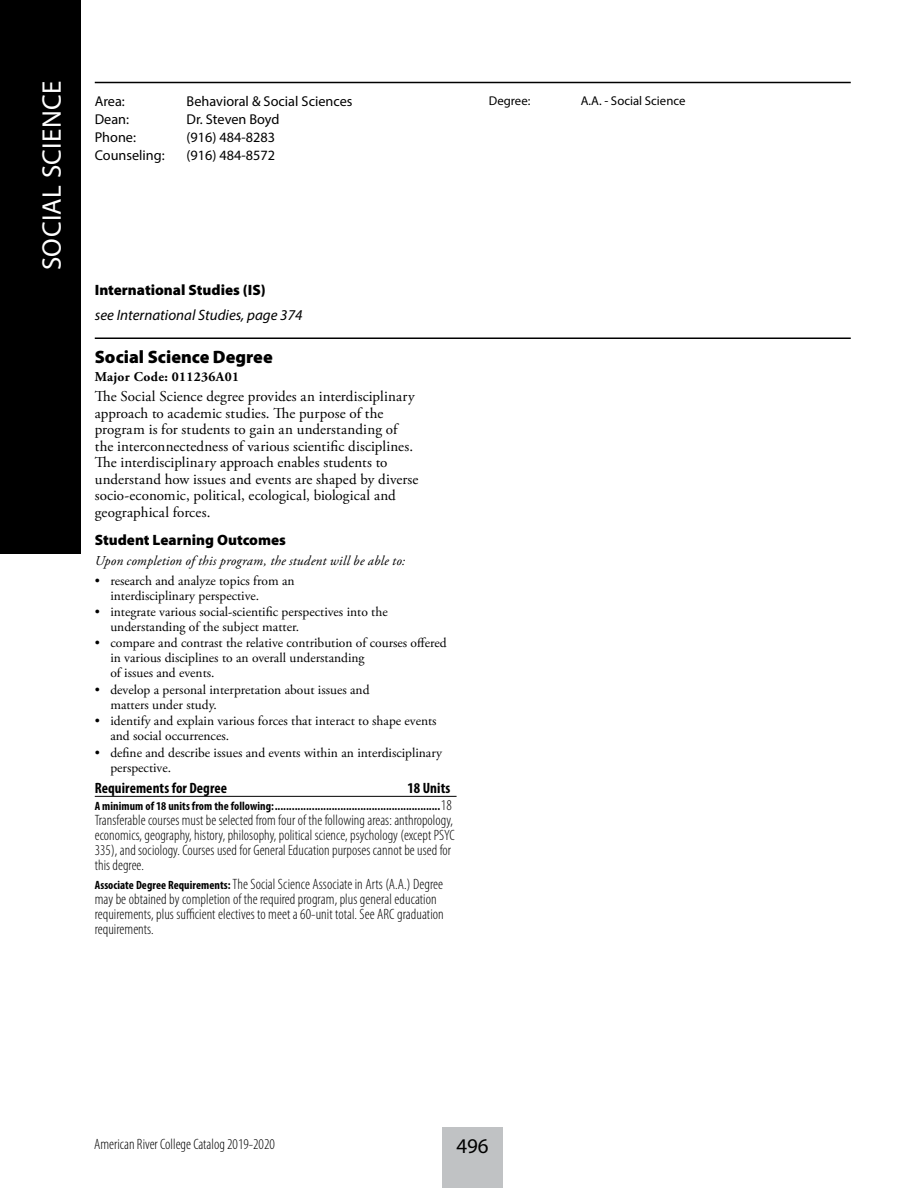
<style>
.page{position:relative;width:918px;height:1188px;background:#fff}
.page>*{position:absolute;margin:0;border:0;box-sizing:border-box;transform-origin:0 0}
.t1{font:27px "Myriad Pro";letter-spacing:.01em;color:#fff}
.t2{font:21px "Myriad Pro";color:#000}
.t3{font:900 18px "Myriad Pro";color:#000}
.t4{font:300 condensed 15px/15px "Myriad Pro";letter-spacing:.005em;color:#000}
.t5{font:15px/16.5px "Adobe Garamond Pro";letter-spacing:.005em;color:#000}
.t6{font:900 15px "Myriad Pro";color:#000}
.t7{font:italic 15px "Myriad Pro";color:#000}
.t8{font:700 condensed 15px "Myriad Pro";letter-spacing:.005em;color:#000}
.t9{font:14.25px "Myriad Pro";color:#000}
.t10{font:13.5px/15px "Adobe Garamond Pro";color:#000}
.t11{font:italic 13.5px "Adobe Garamond Pro";letter-spacing:.015em;color:#000}
.t12{font:700 13.5px "Adobe Garamond Pro";letter-spacing:.025em;color:#000}
.t13{font:12.75px "Myriad Pro";color:#000}
.t14{font:700 condensed 12px "Myriad Pro";letter-spacing:.005em;color:#000}
.s1{font-weight:300;font-size:15px}
.s2{font-weight:700;font-size:12px}
</style>
<div class="page">
<div style="left:442px;top:1127px;width:61px;height:61px;background:#c0c2c4"></div>
<div style="left:0;top:0;width:81px;height:554px;background:#000"></div>
<hr style="left:95px;top:338px;width:756px;height:1px;background:#000">
<hr style="left:95px;top:82px;width:756px;height:1px;background:#000">
<hr style="left:95px;top:796px;width:362px;height:1px;background:#000">
<h1 class="t1" style="left:35px;top:270px;width:191px;rotate:-90deg">SOCIAL SCIENCE</h1>
<p class="t9" style="left:95px;top:92px;width:32px">Area:</p>
<p class="t9" style="left:187px;top:92px;width:167px">Behavioral &amp; Social Sciences</p>
<p class="t9" style="left:95px;top:110px;width:36px">Dean:</p>
<p class="t9" style="left:187px;top:110px;width:95px">Dr. Steven Boyd</p>
<p class="t9" style="left:95px;top:128px;width:43px">Phone:</p>
<p class="t9" style="left:187px;top:128px;width:90px">(916) 484-8283</p>
<p class="t9" style="left:95px;top:146px;width:71px">Counseling:</p>
<p class="t9" style="left:187px;top:146px;width:90px">(916) 484-8572</p>
<p class="t6" style="left:95px;top:282px;width:172px">International Studies (IS)</p>
<p class="t7" style="left:95px;top:306px;width:209px">see International Studies, page 374</p>
<p class="t3" style="left:95px;top:346px;width:179px">Social Science Degree</p>
<p class="t12" style="left:95px;top:369px;width:146px">Major Code: 011236A01</p>
<p class="t5" style="left:95px;top:389px;width:325px">The Social Science degree provides an interdisciplinary approach to academic studies. The purpose of the program is for students to gain an understanding of the interconnectedness of various scientific disciplines.<br>The interdisciplinary approach enables students to understand how issues and events are shaped by diverse socio-economic, political, ecological, biological and geographical forces.</p>
<p class="t6" style="left:95px;top:531px;width:193px">Student Learning Outcomes</p>
<p class="t11" style="left:95px;top:553px;width:312px">Upon completion of this program, the student will be able to:</p>
<p class="t10" style="left:110px;top:573px;width:186px;text-indent:-16px">• research and analyze topics from an interdisciplinary perspective.</p>
<p class="t10" style="left:110px;top:605px;width:279px;text-indent:-16px">• integrate various social-scientific perspectives into the understanding of the subject matter.</p>
<p class="t10" style="left:110px;top:636px;width:338px;text-indent:-16px">• compare and contrast the relative contribution of courses offered in various disciplines to an overall understanding<br>of issues and events.</p>
<p class="t10" style="left:110px;top:683px;width:261px;text-indent:-16px">• develop a personal interpretation about issues and matters under study.</p>
<p class="t10" style="left:110px;top:714px;width:328px;text-indent:-16px">• identify and explain various forces that interact to shape events and social occurrences.</p>
<p class="t10" style="left:110px;top:745px;width:333px;text-indent:-16px">• define and describe issues and events within an interdisciplinary perspective.</p>
<p class="t8" style="left:95px;top:779px;width:134px">Requirements for Degree</p>
<p class="t8" style="left:407px;top:779px;width:44px">18 Units</p>
<p class="t14" style="left:95px;top:799px;width:359px">A minimum of 18 units from the following:..........................................................<span class="s1">18</span></p>
<p class="t4" style="left:95px;top:813px;width:362px">Transferable courses must be selected from four of the following areas: anthropology, economics, geography, history, philosophy, political science, psychology (except PSYC 335), and sociology. Courses used for General Education purposes cannot be used for this degree.</p>
<p class="t4" style="left:95px;top:877px;width:351px"><span class="s2">Associate Degree Requirements:</span> The Social Science Associate in Arts (A.A.) Degree may be obtained by completion of the required program, plus general education requirements, plus sufficient electives to meet a 60-unit total. See ARC graduation requirements.</p>
<p class="t13" style="left:489px;top:93px;width:43px">Degree:</p>
<p class="t13" style="left:581px;top:93px;width:106px">A.A. - Social Science</p>
<p class="t4" style="left:94px;top:1137px;width:182px">American River College Catalog 2019-2020</p>
<h2 class="t2" style="left:456px;top:1133px;width:34px">496</h2>
</div>
